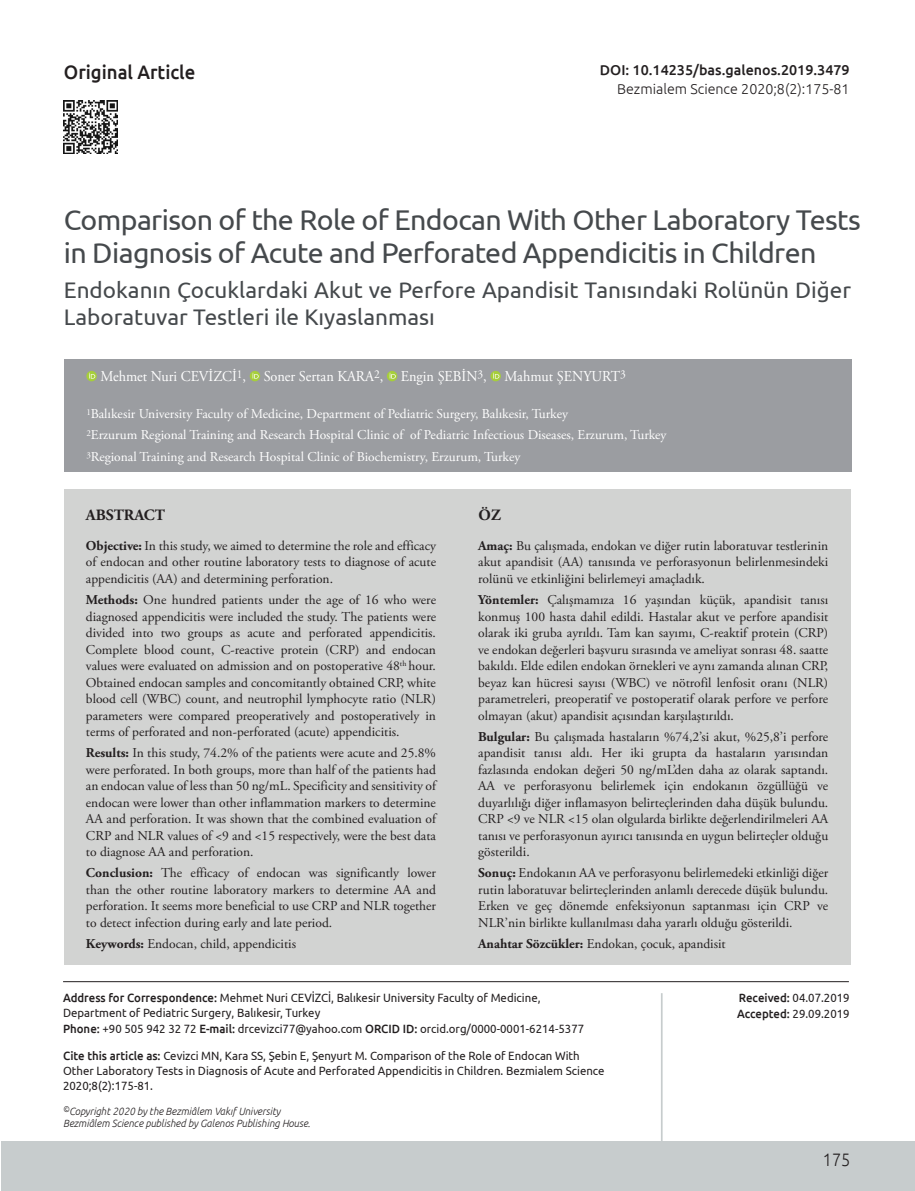
<style>
.page{position:relative;width:915px;height:1191px;background:#fff}
.page>*{position:absolute;margin:0;border:0;box-sizing:border-box;transform-origin:0 0}
.BASLIK{font:28.5px/33px "Ubuntu";letter-spacing:-.02em;color:#45494c}
._2__BASLIK{font:22.5px/27px "Ubuntu";color:#45494c}
.t1{font:500 19.5px "Ubuntu";color:#231f20;scale:.95 1}
.t2{font:300 18px "Ubuntu";color:#231f20;scale:.9 1}
.OZET{font:700 15.75px "Adobe Garamond Pro";color:#231f20}
.YAZARLAR{font:15px "Adobe Garamond Pro";color:#fff;scale:.95 1}
.t3{font:500 14.25px "Ubuntu";color:#231f20}
.t4{font:300 14.25px "Ubuntu";color:#231f20}
.OZET-2{font:13.5px/16.5px "Adobe Garamond Pro";color:#231f20;text-align:justify}
.KURUM{font:13.5px "Adobe Garamond Pro";color:#fff}
.t5{font:12px/15px "Ubuntu";color:#231f20;scale:.95 1}
.t6{font:italic 300 10.5px/12px "Ubuntu";color:#231f20;scale:.95 1}
.s1{font-weight:700}
.s2{font-weight:500}
</style>
<div class="page">
<div style="left:1px;top:1141px;width:913px;height:50px;background:#c7cccd"></div>
<hr style="left:63px;top:981px;width:785px;height:1px;background:#231f20">
<hr style="left:660px;top:993px;width:2px;height:148px;background:#c7cccd">
<img style="left:64px;top:100px;width:53px;height:54px">
<div style="left:64px;top:359px;width:786px;height:112px;background:#9b9da1"></div>
<div style="left:64px;top:489px;width:786px;height:476px;background:#d2d3d2"></div>
<svg style="left:86px;top:371px;width:11px;height:10px"></svg>
<svg style="left:89px;top:373px;width:6px;height:5px"></svg>
<svg style="left:249px;top:371px;width:11px;height:10px"></svg>
<svg style="left:252px;top:373px;width:6px;height:5px"></svg>
<svg style="left:386px;top:371px;width:11px;height:10px"></svg>
<svg style="left:389px;top:373px;width:6px;height:5px"></svg>
<svg style="left:490px;top:371px;width:10px;height:10px"></svg>
<svg style="left:493px;top:373px;width:6px;height:5px"></svg>
<h3 class="t1" style="left:64px;top:60px;width:140px">Original Article</h3>
<p class="t3" style="left:599px;top:61px;width:251px">DOI: 10.14235/bas.galenos.2019.3479</p>
<p class="t4" style="left:617px;top:80px;width:234px">Bezmialem Science 2020;8(2):175-81</p>
<p class="BASLIK" style="left:64px;top:202px;width:798px">Comparison of the Role of Endocan With Other Laboratory Tests in Diagnosis of Acute and Perforated Appendicitis in Children</p>
<p class="_2__BASLIK" style="left:64px;top:276px;width:788px">Endokanın Çocuklardaki Akut ve Perfore Apandisit Tanısındaki Rolünün Diğer<br>Laboratuvar Testleri ile Kıyaslanması</p>
<p class="YAZARLAR" style="left:100px;top:367px;width:554px">Mehmet Nuri CEVİZCİ<sup>1</sup>, Soner Sertan KARA<sup>2</sup>, Engin ŞEBİN<sup>3</sup>, Mahmut ŞENYURT<sup>3</sup></p>
<p class="KURUM" style="left:86px;top:406px;width:483px"><sup>1</sup>Balıkesir University Faculty of Medicine, Department of Pediatric Surgery, Balıkesir, Turkey</p>
<p class="KURUM" style="left:86px;top:427px;width:581px"><sup>2</sup>Erzurum Regional Training and Research Hospital Clinic of of Pediatric Infectious Diseases, Erzurum, Turkey</p>
<p class="KURUM" style="left:86px;top:448px;width:435px"><sup>3</sup>Regional Training and Research Hospital Clinic of Biochemistry, Erzurum, Turkey</p>
<p class="OZET" style="left:86px;top:506px;width:80px">ABSTRACT</p>
<p class="OZET" style="left:478px;top:506px;width:24px">ÖZ</p>
<p class="OZET-2" style="left:86px;top:538px;width:351px"><span class="s1">Objective:</span> In this study, we aimed to determine the role and efficacy of endocan and other routine laboratory tests to diagnose of acute appendicitis (AA) and determining perforation.</p>
<p class="OZET-2" style="left:86px;top:592px;width:351px"><span class="s1">Methods:</span> One hundred patients under the age of 16 who were diagnosed appendicitis were included the study. The patients were divided into two groups as acute and perforated appendicitis.<br>Complete blood count, C-reactive protein (CRP) and endocan values were evaluated on admission and on postoperative 48<sup>th</sup> hour.<br>Obtained endocan samples and concomitantly obtained CRP, white blood cell (WBC) count, and neutrophil lymphocyte ratio (NLR) parameters were compared preoperatively and postoperatively in terms of perforated and non-perforated (acute) appendicitis.</p>
<p class="OZET-2" style="left:86px;top:745px;width:351px"><span class="s1">Results:</span> In this study, 74.2% of the patients were acute and 25.8% were perforated. In both groups, more than half of the patients had an endocan value of less than 50 ng/mL. Specificity and sensitivity of endocan were lower than other inflammation markers to determine AA and perforation. It was shown that the combined evaluation of CRP and NLR values of &lt;9 and &lt;15 respectively, were the best data to diagnose AA and perforation.</p>
<p class="OZET-2" style="left:86px;top:865px;width:351px"><span class="s1">Conclusion:</span> The efficacy of endocan was significantly lower than the other routine laboratory markers to determine AA and perforation. It seems more beneficial to use CRP and NLR together to detect infection during early and late period.</p>
<p class="OZET-2" style="left:86px;top:936px;width:211px"><span class="s1">Keywords:</span> Endocan, child, appendicitis</p>
<p class="OZET-2" style="left:478px;top:538px;width:351px"><span class="s1">Amaç:</span> Bu çalışmada, endokan ve diğer rutin laboratuvar testlerinin akut apandisit (AA) tanısında ve perforasyonun belirlenmesindeki rolünü ve etkinliğini belirlemeyi amaçladık.</p>
<p class="OZET-2" style="left:478px;top:592px;width:351px"><span class="s1">Yöntemler:</span> Çalışmamıza 16 yaşından küçük, apandisit tanısı konmuş 100 hasta dahil edildi. Hastalar akut ve perfore apandisit olarak iki gruba ayrıldı. Tam kan sayımı, C-reaktif protein (CRP) ve endokan değerleri başvuru sırasında ve ameliyat sonrası 48. saatte bakıldı. Elde edilen endokan örnekleri ve aynı zamanda alınan CRP, beyaz kan hücresi sayısı (WBC) ve nötrofil lenfosit oranı (NLR) parametreleri, preoperatif ve postoperatif olarak perfore ve perfore olmayan (akut) apandisit açısından karşılaştırıldı.</p>
<p class="OZET-2" style="left:478px;top:728px;width:351px"><span class="s1">Bulgular:</span> Bu çalışmada hastaların %74,2’si akut, %25,8’i perfore apandisit tanısı aldı. Her iki grupta da hastaların yarısından fazlasında endokan değeri 50 ng/mL’den daha az olarak saptandı.<br>AA ve perforasyonu belirlemek için endokanın özgüllüğü ve duyarlılığı diğer inflamasyon belirteçlerinden daha düşük bulundu.<br>CRP &lt;9 ve NLR &lt;15 olan olgularda birlikte değerlendirilmeleri AA tanısı ve perforasyonun ayırıcı tanısında en uygun belirteçler olduğu gösterildi.</p>
<p class="OZET-2" style="left:478px;top:865px;width:351px"><span class="s1">Sonuç:</span> Endokanın AA ve perforasyonu belirlemedeki etkinliği diğer rutin laboratuvar belirteçlerinden anlamlı derecede düşük bulundu.<br>Erken ve geç dönemde enfeksiyonun saptanması için CRP ve NLR’nin birlikte kullanılması daha yararlı olduğu gösterildi.</p>
<p class="OZET-2" style="left:478px;top:936px;width:249px"><span class="s1">Anahtar Sözcükler:</span> Endokan, çocuk, apandisit</p>
<p class="t5" style="left:63px;top:990px;width:504px"><span class="s2">Address for Correspondence:</span> Mehmet Nuri CEVİZCİ, Balıkesir University Faculty of Medicine,<br>Department of Pediatric Surgery, Balıkesir, Turkey</p>
<p class="t5" style="left:63px;top:1021px;width:550px"><span class="s2">Phone:</span> +90 505 942 32 72 <span class="s2">E-mail:</span> drcevizci77@yahoo.com <span class="s2">ORCID ID:</span> orcid.org/0000-0001-6214-5377</p>
<p class="t5" style="left:63px;top:1047px;width:571px"><span class="s2">Cite this article as:</span> Cevizci MN, Kara SS, Şebin E, Şenyurt M. Comparison of the Role of Endocan With<br>Other Laboratory Tests in Diagnosis of Acute and Perforated Appendicitis in Children. Bezmialem Science<br>2020;8(2):175-81.</p>
<p class="t6" style="left:63px;top:1105px;width:262px"><sup>©</sup>Copyright 2020 by the Bezmiâlem Vakıf University<br>Bezmiâlem Science published by Galenos Publishing House.</p>
<p class="t5" style="left:738px;top:990px;width:118px"><span class="s2">Received:</span> 04.07.2019</p>
<p class="t5" style="left:737px;top:1006px;width:120px"><span class="s2">Accepted:</span> 29.09.2019</p>
<h3 class="t2" style="left:822px;top:1148px;width:32px">175</h3>
</div>
